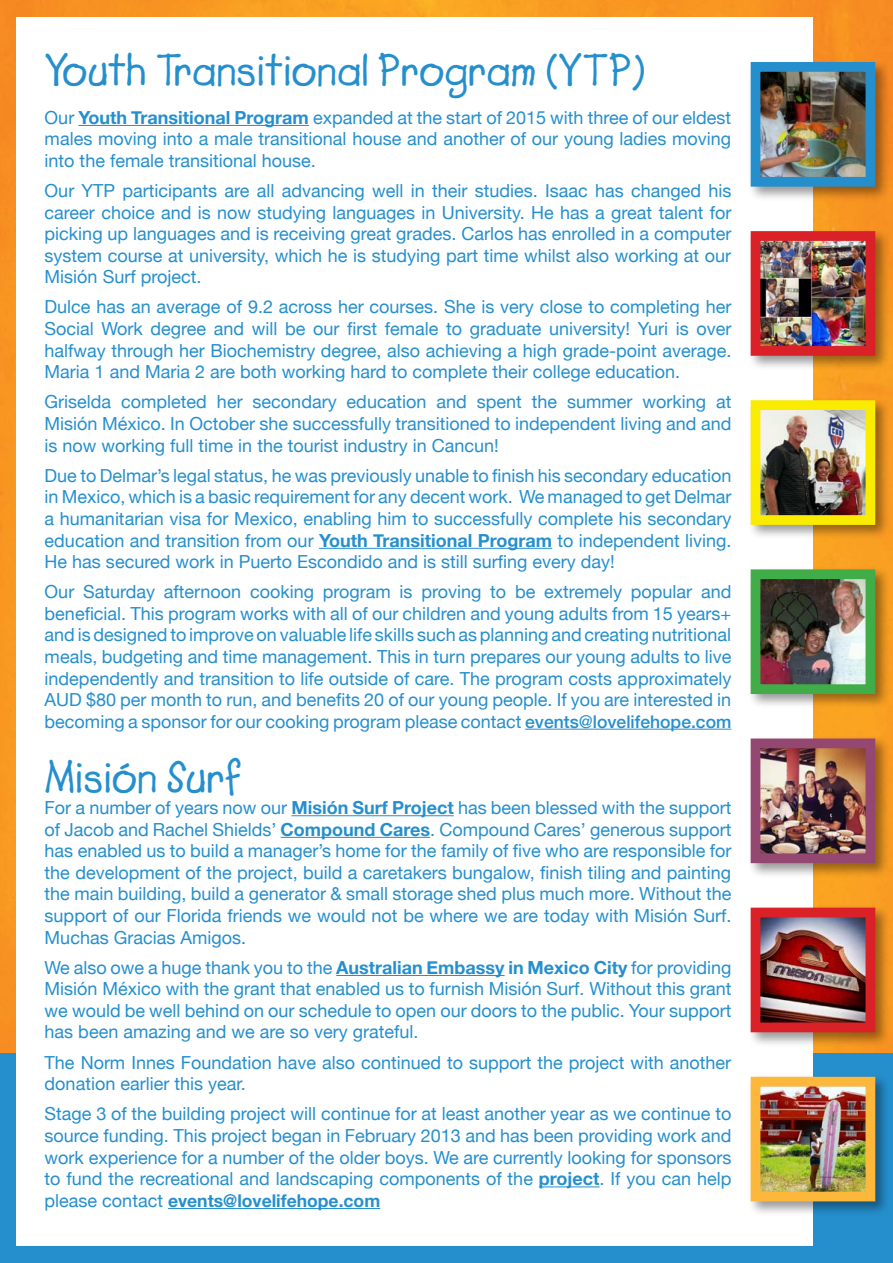
<style>
.page{position:relative;width:893px;height:1263px;background:#fff}
.page>*{position:absolute;margin:0;border:0;box-sizing:border-box;transform-origin:0 0}
.t1{font:700 45px "Lemonade";color:#258fce}
.t2{font:18px/21.6px "Helvetica Neue";color:#258fce;text-align:justify}
.t3{font:700 17.55px "Helvetica Neue";color:#258fce}
.s1{font-weight:700}
.s2{font-weight:500;font-size:17.55px}
.s3{font-weight:400;font-size:18px}
</style>
<div class="page">
<img style="left:0;top:0;width:893px;height:1054px">
<div style="left:0;top:1054px;width:893px;height:209px;background:#258fce"></div>
<div style="left:16px;top:17px;width:797px;height:1229px;background:#fff"></div>
<div style="left:747px;top:59px;width:144px;height:143px;background:#000;opacity:.4"></div>
<img style="left:762px;top:73px;width:102px;height:103px">
<div style="left:751px;top:62px;width:124px;height:125px;border:10px solid #258fce"></div>
<div style="left:747px;top:1073px;width:144px;height:144px;background:#000;opacity:.4"></div>
<img style="left:762px;top:1088px;width:102px;height:102px">
<div style="left:751px;top:1077px;width:124px;height:124px;border:10px solid #fdb73b"></div>
<div style="left:747px;top:904px;width:144px;height:144px;background:#000;opacity:.4"></div>
<img style="left:762px;top:919px;width:102px;height:102px">
<div style="left:751px;top:908px;width:124px;height:124px;border:10px solid #da2128"></div>
<div style="left:747px;top:735px;width:144px;height:143px;background:#000;opacity:.4"></div>
<img style="left:762px;top:749px;width:102px;height:103px">
<div style="left:751px;top:738px;width:124px;height:125px;border:10px solid #944771"></div>
<div style="left:747px;top:228px;width:144px;height:143px;background:#000;opacity:.4"></div>
<img style="left:762px;top:242px;width:102px;height:103px">
<div style="left:751px;top:231px;width:124px;height:125px;border:10px solid #da2128"></div>
<div style="left:747px;top:566px;width:144px;height:143px;background:#000;opacity:.4"></div>
<img style="left:762px;top:580px;width:102px;height:103px">
<div style="left:751px;top:569px;width:124px;height:125px;border:10px solid #41ad49"></div>
<div style="left:747px;top:397px;width:144px;height:143px;background:#000;opacity:.4"></div>
<img style="left:762px;top:411px;width:102px;height:103px">
<div style="left:751px;top:400px;width:124px;height:125px;border:10px solid #f9ec00"></div>
<hr style="left:78px;top:125px;width:231px;height:1px;background:#258fce">
<hr style="left:319px;top:548px;width:233px;height:1px;background:#258fce">
<hr style="left:525px;top:729px;width:206px;height:1px;background:#258fce">
<hr style="left:291px;top:815px;width:163px;height:1px;background:#258fce">
<hr style="left:281px;top:837px;width:149px;height:1px;background:#258fce">
<hr style="left:336px;top:975px;width:169px;height:1px;background:#258fce">
<hr style="left:539px;top:1186px;width:61px;height:1px;background:#258fce">
<hr style="left:168px;top:1208px;width:212px;height:1px;background:#258fce">
<p class="t1" style="left:45px;top:44px;width:602px">Youth Transitional Program (YTP)</p>
<p class="t2" style="left:45px;top:105px;width:688px">Our <span class="s1">Youth Transitional Program</span> expanded at the start of 2015 with three of our eldest males moving into a male transitional house and another of our young ladies moving into the female transitional house.</p>
<p class="t2" style="left:45px;top:178px;width:688px">Our YTP participants are all advancing well in their studies. Isaac has changed his career choice and is now studying languages in University. He has a great talent for picking up languages and is receiving great grades. Carlos has enrolled in a computer system course at university, which he is studying part time whilst also working at our Misión Surf project.</p>
<p class="t2" style="left:45px;top:295px;width:688px">Dulce has an average of 9.2 across her courses. She is very close to completing her Social Work degree and will be our first female to graduate university! Yuri is over halfway through her Biochemistry degree, also achieving a high grade-point average.<br>Maria 1 and Maria 2 are both working hard to complete their college education.</p>
<p class="t2" style="left:45px;top:390px;width:688px">Griselda completed her secondary education and spent the summer working at Misión México. In October she successfully transitioned to independent living and and is now working full time in the tourist industry in Cancun!</p>
<p class="t2" style="left:45px;top:463px;width:688px">Due to Delmar’s legal status, he was previously unable to finish his secondary education in Mexico, which is a basic requirement for any decent work. We managed to get Delmar a humanitarian visa for Mexico, enabling him to successfully complete his secondary education and transition from our <span class="s1">Youth Transitional Program</span> to independent living.<br>He has secured work in Puerto Escondido and is still surfing every day!</p>
<p class="t2" style="left:45px;top:580px;width:688px">Our Saturday afternoon cooking program is proving to be extremely popular and beneficial. This program works with all of our children and young adults from 15 years+ and is designed to improve on valuable life skills such as planning and creating nutritional meals, budgeting and time management. This in turn prepares our young adults to live independently and transition to life outside of care. The program costs approximately AUD $80 per month to run, and benefits 20 of our young people. If you are interested in becoming a sponsor for our cooking program please contact <span class="s2">events@lovelifehope.com</span></p>
<p class="t1" style="left:45px;top:751px;width:198px">Misión Surf</p>
<p class="t2" style="left:45px;top:795px;width:688px">For a number of years now our <span class="s1">Misión Surf Project</span> has been blessed with the support of Jacob and Rachel Shields’ <span class="s1">Compound Cares</span>. Compound Cares’ generous support has enabled us to build a manager’s home for the family of five who are responsible for the development of the project, build a caretakers bungalow, finish tiling and painting the main building, build a generator &amp; small storage shed plus much more. Without the support of our Florida friends we would not be where we are today with Misión Surf.<br>Muchas Gracias Amigos.</p>
<p class="t2" style="left:45px;top:955px;width:688px">We also owe a huge thank you to the <span class="s1">Australian Embassy in Mexico City</span> for providing Misión México with the grant that enabled us to furnish Misión Surf. Without this grant we would be well behind on our schedule to open our doors to the public. Your support has been amazing and we are so very grateful.</p>
<p class="t2" style="left:45px;top:1050px;width:688px">The Norm Innes Foundation have also continued to support the project with another donation earlier this year.</p>
<p class="t2" style="left:45px;top:1102px;width:688px">Stage 3 of the building project will continue for at least another year as we continue to source funding. This project began in February 2013 and has been providing work and work experience for a number of the older boys. We are currently looking for sponsors to fund the recreational and landscaping components of the <span class="s1">project</span>. If you can help</p>
<p class="t3" style="left:45px;top:1184px;width:337px"><span class="s3">please contact</span> events@lovelifehope.com</p>
</div>
